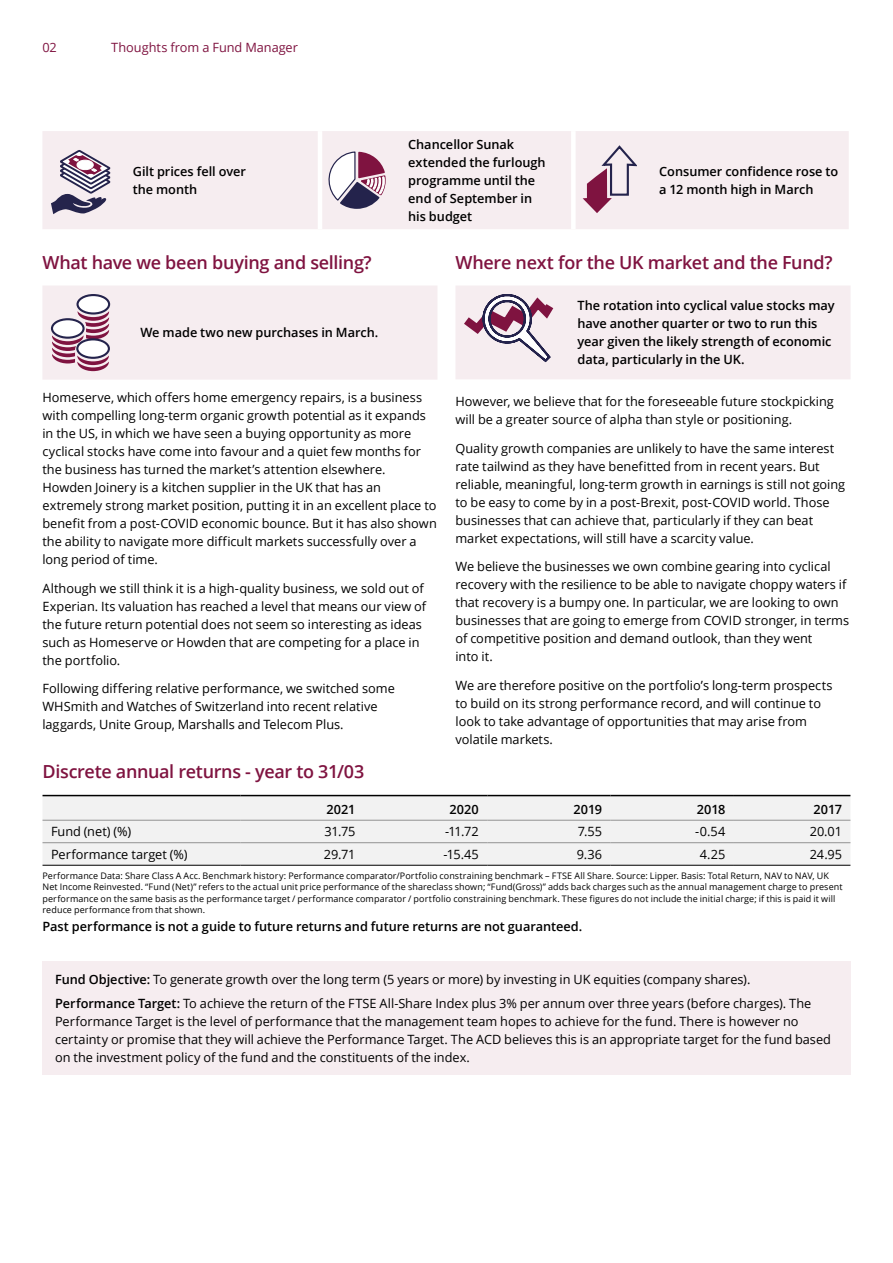
<style>
.page{position:relative;width:893px;height:1263px;background:#fff}
.page>*{position:absolute;margin:0;border:0;box-sizing:border-box;transform-origin:0 0}
.t1{font:600 18px "Open Sans";letter-spacing:-.02em;color:#7f1340}
.t2{font:12.75px/18px "Open Sans";color:#000}
.t3{font:600 12.75px/18px "Open Sans";letter-spacing:-.005em;color:#000}
.t4{font:12.75px "Open Sans";color:#7f1340}
.t5{font:9px/11.2px "Open Sans";letter-spacing:.01em;color:#000}
.s1{font-weight:600}
</style>
<div class="page">
<svg style="left:42px;top:286px;width:395px;height:94px;background:#f0e5ea"></svg>
<div style="left:456px;top:286px;width:394px;height:93px;background:#f6edf0"></div>
<div style="left:42px;top:131px;width:807px;height:98px;background:#f6edf0"></div>
<hr style="left:318px;top:131px;width:4px;height:98px;background:#fff">
<div style="left:571px;top:131px;width:5px;height:98px;background:#fff"></div>
<svg style="left:51px;top:148px;width:61px;height:66px;background:#b2a7b7"></svg>
<svg style="left:326px;top:151px;width:60px;height:58px"></svg>
<svg style="left:583px;top:145px;width:54px;height:68px;background:#cfb4c2"></svg>
<div style="left:43px;top:796px;width:807px;height:69px;background:#f2f2f2"></div>
<hr style="left:241px;top:865px;width:123px;height:1px;background:#000">
<hr style="left:364px;top:865px;width:123px;height:1px;background:#000">
<hr style="left:487px;top:865px;width:124px;height:1px;background:#000">
<hr style="left:611px;top:865px;width:123px;height:1px;background:#000">
<hr style="left:734px;top:865px;width:116px;height:1px;background:#000">
<hr style="left:43px;top:820px;width:198px;height:1px;background:#929292">
<hr style="left:241px;top:820px;width:123px;height:1px;background:#929292">
<hr style="left:364px;top:820px;width:123px;height:1px;background:#929292">
<hr style="left:487px;top:820px;width:124px;height:1px;background:#929292">
<hr style="left:611px;top:820px;width:123px;height:1px;background:#929292">
<hr style="left:734px;top:820px;width:116px;height:1px;background:#929292">
<hr style="left:43px;top:865px;width:198px;height:1px;background:#000">
<hr style="left:43px;top:795px;width:198px;height:1px;background:#000">
<hr style="left:241px;top:795px;width:123px;height:1px;background:#000">
<hr style="left:364px;top:795px;width:123px;height:1px;background:#000">
<hr style="left:487px;top:795px;width:124px;height:1px;background:#000">
<hr style="left:611px;top:795px;width:123px;height:1px;background:#000">
<hr style="left:734px;top:795px;width:116px;height:1px;background:#000">
<hr style="left:43px;top:842px;width:198px;height:1px;background:#929292">
<hr style="left:241px;top:842px;width:123px;height:1px;background:#929292">
<hr style="left:364px;top:842px;width:123px;height:1px;background:#929292">
<hr style="left:487px;top:842px;width:124px;height:1px;background:#929292">
<hr style="left:611px;top:842px;width:123px;height:1px;background:#929292">
<hr style="left:734px;top:842px;width:116px;height:1px;background:#929292">
<div style="left:42px;top:961px;width:808px;height:114px;background:#f6edf0"></div>
<p class="t4" style="left:42px;top:39px;width:16px">02</p>
<p class="t4" style="left:111px;top:39px;width:188px">Thoughts from a Fund Manager</p>
<p class="t3" style="left:133px;top:162px;width:115px">Gilt prices fell over the month</p>
<p class="t3" style="left:408px;top:135px;width:139px">Chancellor Sunak extended the furlough programme until the end of September in his budget</p>
<p class="t3" style="left:659px;top:162px;width:180px">Consumer confidence rose to a 12 month high in March</p>
<h1 class="t1" style="left:42px;top:250px;width:331px">What have we been buying and selling?</h1>
<p class="t3" style="left:140px;top:323px;width:239px">We made two new purchases in March.</p>
<p class="t2" style="left:42px;top:388px;width:396px">Homeserve, which offers home emergency repairs, is a business with compelling long-term organic growth potential as it expands in the US, in which we have seen a buying opportunity as more cyclical stocks have come into favour and a quiet few months for the business has turned the market’s attention elsewhere.<br>Howden Joinery is a kitchen supplier in the UK that has an extremely strong market position, putting it in an excellent place to benefit from a post-COVID economic bounce. But it has also shown the ability to navigate more difficult markets successfully over a long period of time.</p>
<p class="t2" style="left:42px;top:579px;width:385px">Although we still think it is a high-quality business, we sold out of Experian. Its valuation has reached a level that means our view of the future return potential does not seem so interesting as ideas such as Homeserve or Howden that are competing for a place in the portfolio.</p>
<p class="t2" style="left:42px;top:679px;width:354px">Following differing relative performance, we switched some<br>WHSmith and Watches of Switzerland into recent relative laggards, Unite Group, Marshalls and Telecom Plus.</p>
<h1 class="t1" style="left:43px;top:759px;width:323px">Discrete annual returns - year to 31/03</h1>
<h1 class="t1" style="left:455px;top:250px;width:379px">Where next for the UK market and the Fund?</h1>
<p class="t3" style="left:578px;top:296px;width:259px">The rotation into cyclical value stocks may have another quarter or two to run this year given the likely strength of economic data, particularly in the UK.</p>
<p class="t2" style="left:455px;top:392px;width:380px">However, we believe that for the foreseeable future stockpicking will be a greater source of alpha than style or positioning.</p>
<p class="t2" style="left:455px;top:439px;width:391px">Quality growth companies are unlikely to have the same interest rate tailwind as they have benefitted from in recent years. But reliable, meaningful, long-term growth in earnings is still not going to be easy to come by in a post-Brexit, post-COVID world. Those businesses that can achieve that, particularly if they can beat market expectations, will still have a scarcity value.</p>
<p class="t2" style="left:455px;top:557px;width:395px">We believe the businesses we own combine gearing into cyclical recovery with the resilience to be able to navigate choppy waters if that recovery is a bumpy one. In particular, we are looking to own businesses that are going to emerge from COVID stronger, in terms of competitive position and demand outlook, than they went<br>into it.</p>
<p class="t2" style="left:455px;top:676px;width:379px">We are therefore positive on the portfolio’s long-term prospects to build on its strong performance record, and will continue to look to take advantage of opportunities that may arise from volatile markets.</p>
<p class="t3" style="left:326px;top:800px;width:30px">2021</p>
<p class="t3" style="left:450px;top:800px;width:31px">2020</p>
<p class="t3" style="left:574px;top:800px;width:30px">2019</p>
<p class="t3" style="left:697px;top:800px;width:30px">2018</p>
<p class="t3" style="left:813px;top:800px;width:30px">2017</p>
<p class="t2" style="left:51px;top:822px;width:82px">Fund (net) (%)</p>
<p class="t2" style="left:324px;top:822px;width:33px">31.75</p>
<p class="t2" style="left:445px;top:822px;width:35px">-11.72</p>
<p class="t2" style="left:578px;top:822px;width:26px">7.55</p>
<p class="t2" style="left:695px;top:822px;width:32px">-0.54</p>
<p class="t2" style="left:810px;top:822px;width:34px">20.01</p>
<p class="t2" style="left:51px;top:845px;width:138px">Performance target (%)</p>
<p class="t2" style="left:324px;top:845px;width:33px">29.71</p>
<p class="t2" style="left:444px;top:845px;width:37px">-15.45</p>
<p class="t2" style="left:577px;top:845px;width:27px">9.36</p>
<p class="t2" style="left:700px;top:845px;width:27px">4.25</p>
<p class="t2" style="left:810px;top:845px;width:34px">24.95</p>
<p class="t5" style="left:43px;top:870px;width:802px">Performance Data: Share Class A Acc. Benchmark history: Performance comparator/Portfolio constraining benchmark – FTSE All Share. Source: Lipper. Basis: Total Return, NAV to NAV, UK Net Income Reinvested. “Fund (Net)” refers to the actual unit price performance of the shareclass shown; “Fund(Gross)” adds back charges such as the annual management charge to present performance on the same basis as the performance target / performance comparator / portfolio constraining benchmark. These figures do not include the initial charge; if this is paid it will reduce performance from that shown.</p>
<p class="t3" style="left:43px;top:917px;width:541px">Past performance is not a guide to future returns and future returns are not guaranteed.</p>
<p class="t2" style="left:55px;top:967px;width:758px;line-height:24.5px"><span class="s1">Fund Objective:</span> To generate growth over the long term (5 years or more) by investing in UK equities (company shares).<br><span class="s1">Performance Target:</span> To achieve the return of the FTSE All-Share Index plus 3% per annum over three years (before charges). The</p>
<p class="t2" style="left:55px;top:1012px;width:777px">Performance Target is the level of performance that the management team hopes to achieve for the fund. There is however no certainty or promise that they will achieve the Performance Target. The ACD believes this is an appropriate target for the fund based on the investment policy of the fund and the constituents of the index.</p>
</div>
